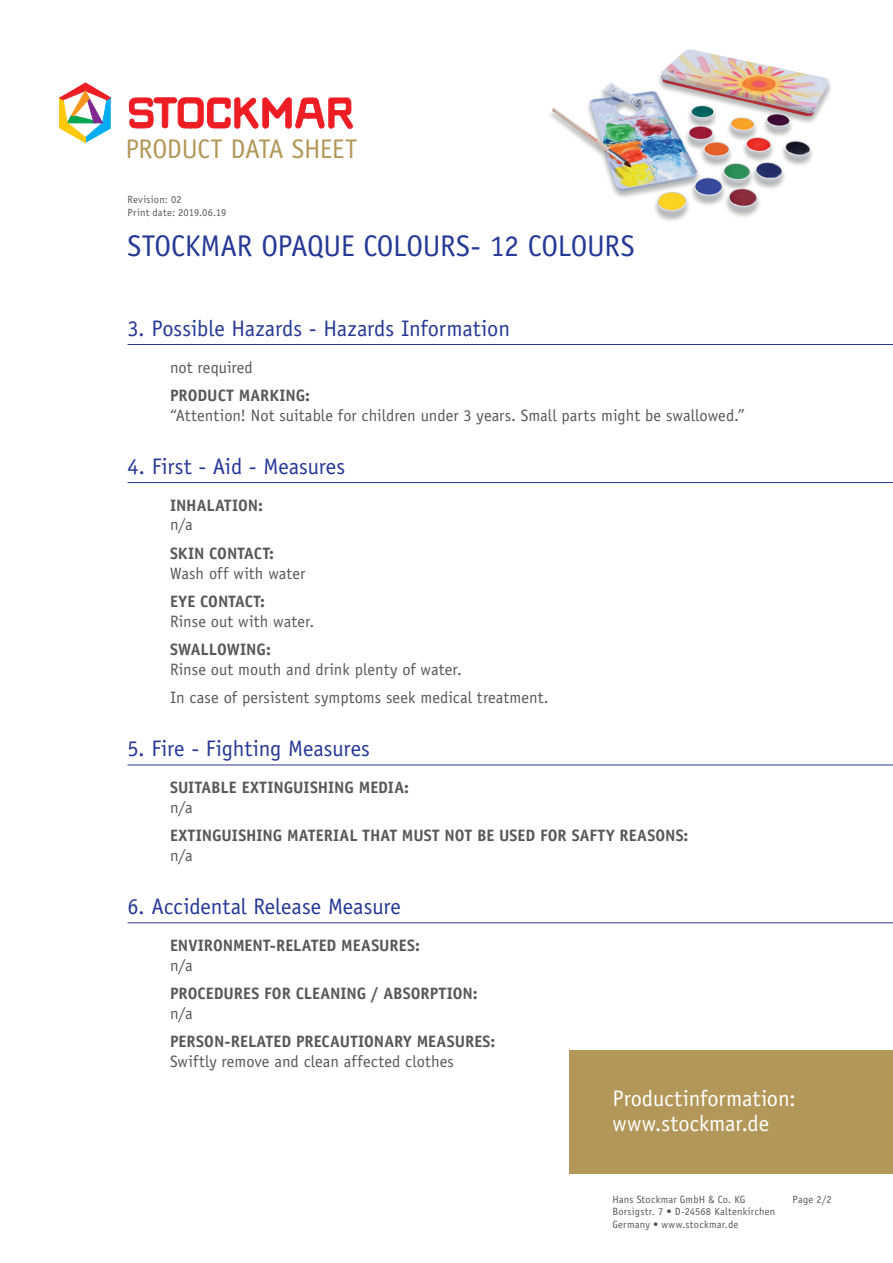
<style>
.page{position:relative;width:893px;height:1263px;background:#fff}
.page>*{position:absolute;margin:0;border:0;box-sizing:border-box;transform-origin:0 0}
.t1{font:30px "Officina Sans LT";letter-spacing:-.01em;color:#263996}
.t2{font:27px "Officina Sans LT";letter-spacing:-.015em;color:#b39758}
.t3{font:22.5px "Officina Sans LT";letter-spacing:-.005em;color:#263996}
.t4{font:22.5px/25.5px "Officina Sans LT";color:#fff}
.t5{font:16.5px/28.3px "Officina Sans LT";letter-spacing:.005em;color:#57585a}
.t6{font:700 16.5px "Officina Sans LT";color:#57585a}
.t7{font:10.5px/12.6px "Officina Sans LT";letter-spacing:.02em;color:#57585a}
</style>
<div class="page">
<svg style="left:129px;top:97px;width:223px;height:32px"></svg>
<svg style="left:60px;top:83px;width:50px;height:60px"></svg>
<div style="left:570px;top:1050px;width:323px;height:124px;background:#b39758"></div>
<img style="left:550px;top:49px;width:281px;height:172px">
<hr style="left:128px;top:344px;width:765px;height:1px;background:#263996">
<hr style="left:128px;top:482px;width:765px;height:1px;background:#263996">
<hr style="left:128px;top:765px;width:765px;height:1px;background:#263996">
<hr style="left:128px;top:922px;width:765px;height:1px;background:#263996">
<h2 class="t2" style="left:125px;top:134px;width:233px">PRODUCT DATA SHEET</h2>
<p class="t7" style="left:128px;top:194px;width:100px">Revision: 02<br>Print date: 2019.06.19</p>
<h1 class="t1" style="left:128px;top:229px;width:509px">STOCKMAR OPAQUE COLOURS- 12 COLOURS</h1>
<h3 class="t3" style="left:128px;top:315px;width:384px">3. Possible Hazards - Hazards Information</h3>
<p class="t5" style="left:170px;top:353px;width:84px">not required</p>
<p class="t6" style="left:170px;top:385px;width:142px">PRODUCT MARKING:</p>
<p class="t5" style="left:170px;top:401px;width:576px">“Attention! Not suitable for children under 3 years. Small parts might be swallowed.”</p>
<h3 class="t3" style="left:128px;top:453px;width:219px">4. First - Aid - Measures</h3>
<p class="t6" style="left:170px;top:495px;width:94px">INHALATION:</p>
<p class="t5" style="left:170px;top:511px;width:24px">n/a</p>
<p class="t6" style="left:170px;top:543px;width:105px">SKIN CONTACT:</p>
<p class="t5" style="left:170px;top:559px;width:137px">Wash off with water</p>
<p class="t6" style="left:170px;top:591px;width:96px">EYE CONTACT:</p>
<p class="t5" style="left:170px;top:607px;width:146px">Rinse out with water.</p>
<p class="t6" style="left:170px;top:639px;width:102px">SWALLOWING:</p>
<p class="t5" style="left:170px;top:655px;width:380px">Rinse out mouth and drink plenty of water.<br>In case of persistent symptoms seek medical treatment.</p>
<h3 class="t3" style="left:128px;top:735px;width:244px">5. Fire - Fighting Measures</h3>
<p class="t6" style="left:170px;top:777px;width:241px">SUITABLE EXTINGUISHING MEDIA:</p>
<p class="t5" style="left:170px;top:793px;width:24px">n/a</p>
<p class="t6" style="left:170px;top:825px;width:520px">EXTINGUISHING MATERIAL THAT MUST NOT BE USED FOR SAFTY REASONS:</p>
<p class="t5" style="left:170px;top:841px;width:24px">n/a</p>
<h3 class="t3" style="left:128px;top:893px;width:275px">6. Accidental Release Measure</h3>
<p class="t6" style="left:170px;top:935px;width:251px">ENVIRONMENT-RELATED MEASURES:</p>
<p class="t5" style="left:170px;top:951px;width:24px">n/a</p>
<p class="t6" style="left:170px;top:983px;width:309px">PROCEDURES FOR CLEANING / ABSORPTION:</p>
<p class="t5" style="left:170px;top:999px;width:24px">n/a</p>
<p class="t6" style="left:170px;top:1031px;width:327px">PERSON-RELATED PRECAUTIONARY MEASURES:</p>
<p class="t5" style="left:170px;top:1047px;width:285px">Swiftly remove and clean affected clothes</p>
<h3 class="t4" style="left:612px;top:1085px;width:185px">Productinformation: www.stockmar.de</h3>
<p class="t7" style="left:612px;top:1193px;width:164px">Hans Stockmar GmbH &amp; Co. KG<br>Borsigstr. 7 • D-24568 Kaltenkirchen<br>Germany • www.stockmar.de</p>
<p class="t7" style="left:793px;top:1193px;width:41px">Page 2/2</p>
</div>
